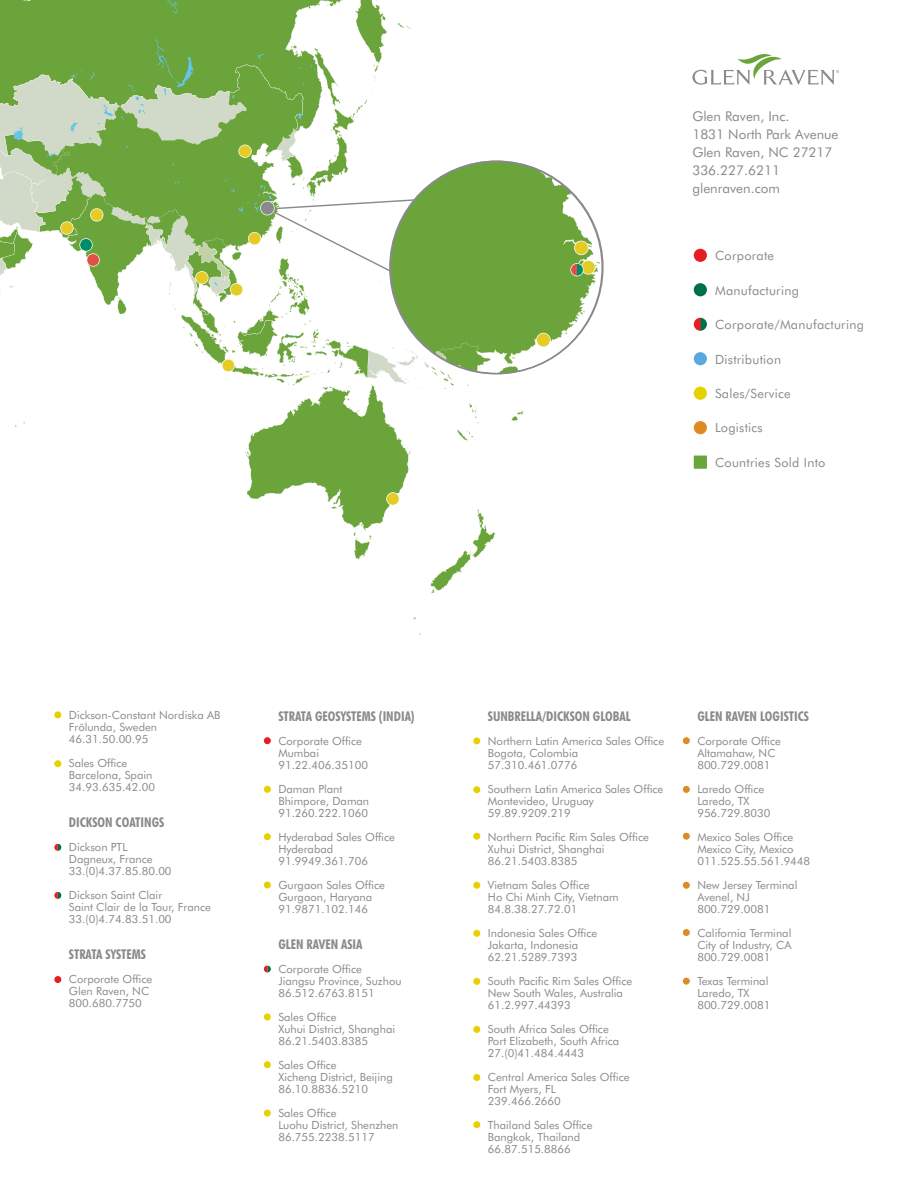
<style>
.page{position:relative;width:918px;height:1188px;background:#fff}
.page>*{position:absolute;margin:0;border:0;box-sizing:border-box;transform-origin:0 0}
.t1{font:700 condensed 13.5px "Futura BT";color:#898a8d}
.t2{font:13.5px/18px "Futura BT";color:#898a8d}
.t3{font:12.75px "Futura BT";letter-spacing:.02em;color:#898a8d}
.t4{font:11.25px/12px "Futura BT";color:#898a8d}
</style>
<div class="page">
<svg style="left:316px;top:0;width:95px;height:75px"></svg>
<div style="left:0;top:0;width:316px;height:75px;background:#6ba43a"></div>
<svg style="left:524px;top:164px;width:80px;height:207px;fill:#6ba43a"></svg>
<svg style="left:536px;top:333px;width:15px;height:14px"></svg>
<svg style="left:570px;top:241px;width:26px;height:35px"></svg>
<svg style="left:0;top:75px;width:524px;height:560px"></svg>
<svg style="left:693px;top:248px;width:15px;height:15px"></svg>
<div style="left:692px;top:247px;width:16px;height:16px;border:1px solid #fff;border-radius:50%"></div>
<svg style="left:693px;top:420px;width:15px;height:15px"></svg>
<div style="left:692px;top:420px;width:16px;height:16px;border:1px solid #fff;border-radius:50%"></div>
<svg style="left:693px;top:283px;width:15px;height:14px"></svg>
<div style="left:692px;top:282px;width:16px;height:16px;border:1px solid #fff;border-radius:50%"></div>
<svg style="left:693px;top:351px;width:15px;height:15px"></svg>
<div style="left:692px;top:351px;width:16px;height:16px;border:1px solid #fff;border-radius:50%"></div>
<svg style="left:693px;top:386px;width:15px;height:14px"></svg>
<div style="left:692px;top:385px;width:16px;height:16px;border:1px solid #fff;border-radius:50%"></div>
<div style="left:692px;top:454px;width:16px;height:16px;background:#6ba43a;border:1px solid #fff"></div>
<svg style="left:693px;top:317px;width:14px;height:14px"></svg>
<svg style="left:692px;top:54px;width:147px;height:31px"></svg>
<svg style="left:263px;top:965px;width:9px;height:8px"></svg>
<div style="left:54px;top:976px;width:8px;height:8px;background:#e71d24;border-radius:50%"></div>
<div style="left:53px;top:975px;width:9px;height:9px;border:1px solid #fff;border-radius:50%"></div>
<div style="left:263px;top:737px;width:8px;height:8px;background:#e71d24;border-radius:50%"></div>
<div style="left:263px;top:736px;width:9px;height:9px;border:1px solid #fff;border-radius:50%"></div>
<div style="left:54px;top:711px;width:8px;height:8px;background:#e3d200;border-radius:50%"></div>
<div style="left:53px;top:711px;width:9px;height:8px;border:1px solid #fff;border-radius:50%"></div>
<div style="left:54px;top:760px;width:8px;height:8px;background:#e3d200;border-radius:50%"></div>
<div style="left:53px;top:759px;width:9px;height:9px;border:1px solid #fff;border-radius:50%"></div>
<div style="left:263px;top:833px;width:8px;height:8px;background:#e3d200;border-radius:50%"></div>
<div style="left:263px;top:832px;width:9px;height:9px;border:1px solid #fff;border-radius:50%"></div>
<div style="left:263px;top:881px;width:8px;height:8px;background:#e3d200;border-radius:50%"></div>
<div style="left:263px;top:881px;width:9px;height:8px;border:1px solid #fff;border-radius:50%"></div>
<div style="left:263px;top:1109px;width:8px;height:8px;background:#e3d200;border-radius:50%"></div>
<div style="left:263px;top:1109px;width:9px;height:8px;border:1px solid #fff;border-radius:50%"></div>
<div style="left:263px;top:1013px;width:8px;height:8px;background:#e3d200;border-radius:50%"></div>
<div style="left:263px;top:1013px;width:9px;height:8px;border:1px solid #fff;border-radius:50%"></div>
<div style="left:263px;top:1061px;width:8px;height:8px;background:#e3d200;border-radius:50%"></div>
<div style="left:263px;top:1060px;width:9px;height:9px;border:1px solid #fff;border-radius:50%"></div>
<div style="left:263px;top:785px;width:8px;height:8px;background:#e3d200;border-radius:50%"></div>
<div style="left:263px;top:785px;width:9px;height:9px;border:1px solid #fff;border-radius:50%"></div>
<div style="left:473px;top:737px;width:8px;height:8px;background:#e3d200;border-radius:50%"></div>
<div style="left:472px;top:737px;width:9px;height:8px;border:1px solid #fff;border-radius:50%"></div>
<div style="left:473px;top:786px;width:8px;height:8px;background:#e3d200;border-radius:50%"></div>
<div style="left:472px;top:785px;width:9px;height:9px;border:1px solid #fff;border-radius:50%"></div>
<div style="left:473px;top:929px;width:8px;height:8px;background:#e3d200;border-radius:50%"></div>
<div style="left:472px;top:929px;width:9px;height:9px;border:1px solid #fff;border-radius:50%"></div>
<div style="left:473px;top:832px;width:8px;height:8px;background:#e3d200;border-radius:50%"></div>
<div style="left:472px;top:832px;width:9px;height:9px;border:1px solid #fff;border-radius:50%"></div>
<div style="left:473px;top:881px;width:8px;height:8px;background:#e3d200;border-radius:50%"></div>
<div style="left:472px;top:881px;width:9px;height:9px;border:1px solid #fff;border-radius:50%"></div>
<div style="left:473px;top:977px;width:8px;height:8px;background:#e3d200;border-radius:50%"></div>
<div style="left:472px;top:977px;width:9px;height:9px;border:1px solid #fff;border-radius:50%"></div>
<div style="left:473px;top:1025px;width:8px;height:8px;background:#e3d200;border-radius:50%"></div>
<div style="left:472px;top:1025px;width:9px;height:9px;border:1px solid #fff;border-radius:50%"></div>
<div style="left:473px;top:1073px;width:8px;height:8px;background:#e3d200;border-radius:50%"></div>
<div style="left:472px;top:1073px;width:9px;height:9px;border:1px solid #fff;border-radius:50%"></div>
<div style="left:473px;top:1121px;width:8px;height:8px;background:#e3d200;border-radius:50%"></div>
<div style="left:472px;top:1120px;width:9px;height:9px;border:1px solid #fff;border-radius:50%"></div>
<div style="left:682px;top:737px;width:8px;height:8px;background:#de8a25;border-radius:50%"></div>
<div style="left:682px;top:736px;width:9px;height:9px;border:1px solid #fff;border-radius:50%"></div>
<div style="left:682px;top:785px;width:8px;height:8px;background:#de8a25;border-radius:50%"></div>
<div style="left:682px;top:785px;width:9px;height:9px;border:1px solid #fff;border-radius:50%"></div>
<div style="left:682px;top:832px;width:8px;height:8px;background:#de8a25;border-radius:50%"></div>
<div style="left:682px;top:832px;width:9px;height:9px;border:1px solid #fff;border-radius:50%"></div>
<div style="left:682px;top:881px;width:8px;height:8px;background:#de8a25;border-radius:50%"></div>
<div style="left:682px;top:881px;width:9px;height:9px;border:1px solid #fff;border-radius:50%"></div>
<div style="left:682px;top:929px;width:8px;height:8px;background:#de8a25;border-radius:50%"></div>
<div style="left:682px;top:928px;width:9px;height:9px;border:1px solid #fff;border-radius:50%"></div>
<div style="left:682px;top:977px;width:8px;height:8px;background:#de8a25;border-radius:50%"></div>
<div style="left:682px;top:977px;width:9px;height:9px;border:1px solid #fff;border-radius:50%"></div>
<svg style="left:53px;top:843px;width:9px;height:9px"></svg>
<svg style="left:53px;top:891px;width:9px;height:9px"></svg>
<p class="t2" style="left:692px;top:107px;width:148px">Glen Raven, Inc.<br>1831 North Park Avenue<br>Glen Raven, NC 27217<br>336.227.6211 glenraven.com</p>
<p class="t3" style="left:715px;top:248px;width:61px">Corporate</p>
<p class="t3" style="left:715px;top:282px;width:85px">Manufacturing</p>
<p class="t3" style="left:715px;top:317px;width:150px">Corporate/Manufacturing</p>
<p class="t3" style="left:715px;top:351px;width:68px">Distribution</p>
<p class="t3" style="left:715px;top:386px;width:77px">Sales/Service</p>
<p class="t3" style="left:715px;top:420px;width:49px">Logistics</p>
<p class="t3" style="left:715px;top:454px;width:112px">Countries Sold Into</p>
<p class="t4" style="left:69px;top:709px;width:153px">Dickson-Constant Nordiska AB<br>Frölunda, Sweden<br>46.31.50.00.95</p>
<p class="t4" style="left:69px;top:757px;width:88px">Sales Office<br>Barcelona, Spain<br>34.93.635.42.00</p>
<p class="t1" style="left:69px;top:814px;width:97px">DICKSON COATINGS</p>
<p class="t4" style="left:69px;top:841px;width:104px">Dickson PTL<br>Dagneux, France<br>33.(0)4.37.85.80.00</p>
<p class="t4" style="left:69px;top:889px;width:143px">Dickson Saint Clair<br>Saint Clair de la Tour, France<br>33.(0)4.74.83.51.00</p>
<p class="t1" style="left:69px;top:946px;width:79px">STRATA SYSTEMS</p>
<p class="t4" style="left:69px;top:973px;width:85px">Corporate Office<br>Glen Raven, NC<br>800.680.7750</p>
<p class="t1" style="left:278px;top:708px;width:138px">STRATA GEOSYSTEMS (INDIA)</p>
<p class="t4" style="left:278px;top:735px;width:91px">Corporate Office<br>Mumbai<br>91.22.406.35100</p>
<p class="t4" style="left:278px;top:783px;width:92px">Daman Plant<br>Bhimpore, Daman<br>91.260.222.1060</p>
<p class="t4" style="left:278px;top:831px;width:118px">Hyderabad Sales Office<br>Hyderabad<br>91.9949.361.706</p>
<p class="t4" style="left:278px;top:879px;width:108px">Gurgaon Sales Office<br>Gurgaon, Haryana<br>91.9871.102.146</p>
<p class="t1" style="left:278px;top:936px;width:86px">GLEN RAVEN ASIA</p>
<p class="t4" style="left:278px;top:963px;width:125px">Corporate Office<br>Jiangsu Province, Suzhou<br>86.512.6763.8151</p>
<p class="t4" style="left:278px;top:1011px;width:118px">Sales Office<br>Xuhui District, Shanghai<br>86.21.5403.8385</p>
<p class="t4" style="left:278px;top:1059px;width:116px">Sales Office<br>Xicheng District, Beijing<br>86.10.8836.5210</p>
<p class="t4" style="left:278px;top:1107px;width:122px">Sales Office<br>Luohu District, Shenzhen<br>86.755.2238.5117</p>
<p class="t1" style="left:488px;top:708px;width:144px">SUNBRELLA/DICKSON GLOBAL</p>
<p class="t4" style="left:488px;top:735px;width:178px">Northern Latin America Sales Office<br>Bogota, Colombia<br>57.310.461.0776</p>
<p class="t4" style="left:488px;top:783px;width:177px">Southern Latin America Sales Office<br>Montevideo, Uruguay<br>59.89.9209.219</p>
<p class="t4" style="left:488px;top:831px;width:163px">Northern Pacific Rim Sales Office<br>Xuhui District, Shanghai<br>86.21.5403.8385</p>
<p class="t4" style="left:488px;top:879px;width:132px">Vietnam Sales Office<br>Ho Chi Minh City, Vietnam<br>84.8.38.27.72.01</p>
<p class="t4" style="left:488px;top:927px;width:111px">Indonesia Sales Office<br>Jakarta, Indonesia<br>62.21.5289.7393</p>
<p class="t4" style="left:488px;top:975px;width:146px">South Pacific Rim Sales Office<br>New South Wales, Australia<br>61.2.997.44393</p>
<p class="t4" style="left:488px;top:1023px;width:133px">South Africa Sales Office<br>Port Elizabeth, South Africa<br>27.(0)41.484.4443</p>
<p class="t4" style="left:488px;top:1071px;width:143px">Central America Sales Office<br>Fort Myers, FL<br>239.466.2660</p>
<p class="t4" style="left:488px;top:1119px;width:106px">Thailand Sales Office<br>Bangkok, Thailand<br>66.87.515.8866</p>
<p class="t1" style="left:697px;top:708px;width:113px">GLEN RAVEN LOGISTICS</p>
<p class="t4" style="left:697px;top:735px;width:85px">Corporate Office<br>Altamahaw, NC<br>800.729.0081</p>
<p class="t4" style="left:697px;top:783px;width:75px">Laredo Office<br>Laredo, TX<br>956.729.8030</p>
<p class="t4" style="left:697px;top:831px;width:114px">Mexico Sales Office<br>Mexico City, Mexico<br>011.525.55.561.9448</p>
<p class="t4" style="left:697px;top:879px;width:102px">New Jersey Terminal<br>Avenel, NJ<br>800.729.0081</p>
<p class="t4" style="left:697px;top:927px;width:96px;text-align:justify">California Terminal City of Industry, CA 800.729.0081</p>
<p class="t4" style="left:697px;top:975px;width:75px">Texas Terminal<br>Laredo, TX<br>800.729.0081</p>
</div>
